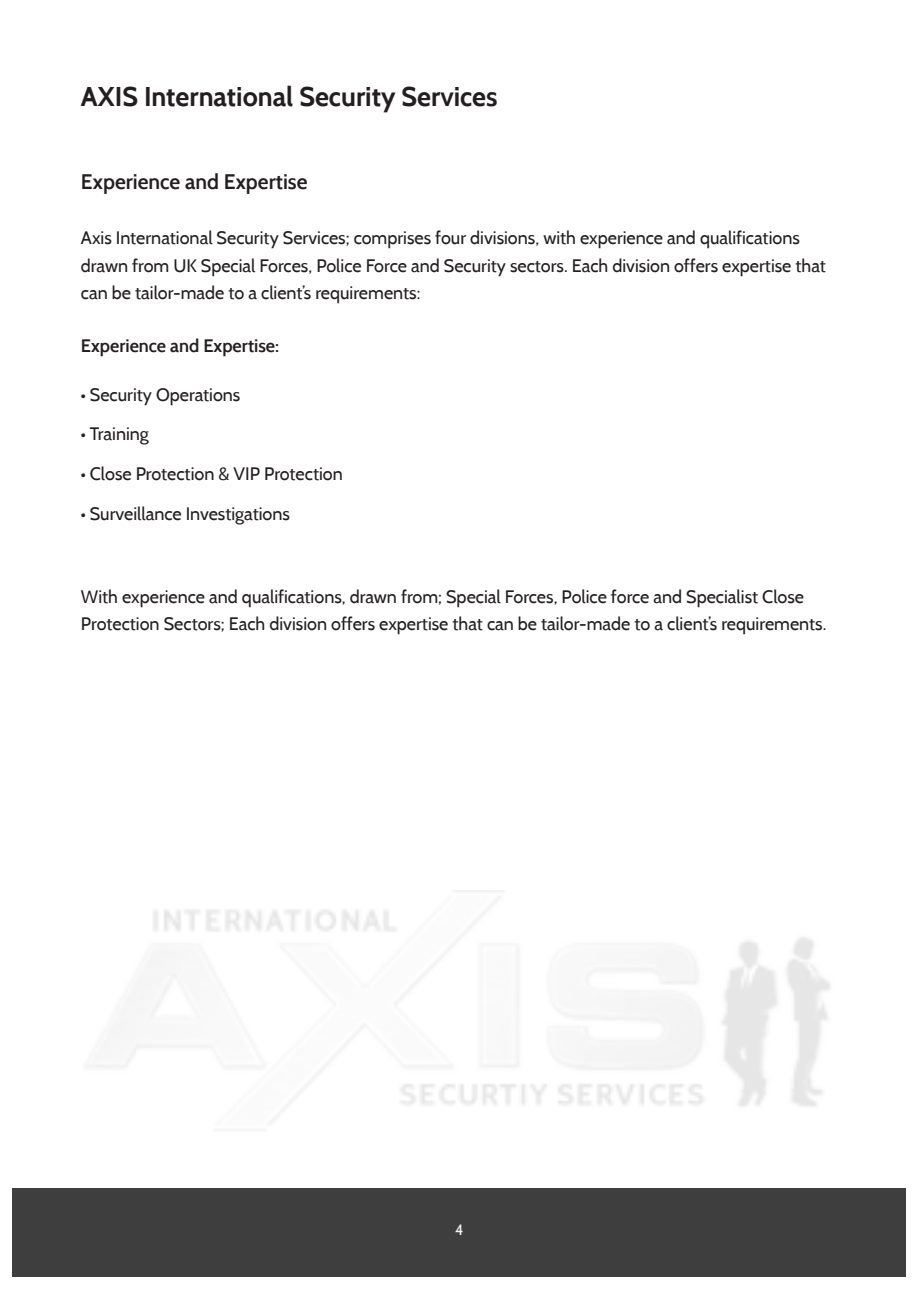
<style>
.page{position:relative;width:919px;height:1289px;background:#fff}
.page>*{position:absolute;margin:0;border:0;box-sizing:border-box;transform-origin:0 0}
.t1{font:700 27px "Cabin";color:#231f20}
.t2{font:600 21px "Cabin";color:#231f20}
.t3{font:18px/27.6px "Cabin";color:#231f20}
.t4{font:600 18px "Cabin";color:#231f20}
.t5{font:15px "Cabin";color:#f2f3f4}
.s1{font-family:"Myriad Pro"}
</style>
<div class="page">
<div style="left:13px;top:1187px;width:893px;height:89px;background:#3e3e3f"></div>
<h1 class="t1" style="left:81px;top:80px;width:418px">AXIS International Security Services</h1>
<p class="t2" style="left:81px;top:169px;width:228px">Experience and Expertise</p>
<p class="t3" style="left:81px;top:224px;width:746px">Axis International Security Services; comprises four divisions, with experience and qualifications drawn from UK Special Forces, Police Force and Security sectors. Each division offers expertise that can be tailor-made to a client’s requirements:</p>
<p class="t4" style="left:81px;top:334px;width:200px">Experience and Expertise:</p>
<p class="t3" style="left:81px;top:380px;width:161px"><span class="s1">•</span> Security Operations</p>
<p class="t3" style="left:81px;top:420px;width:69px"><span class="s1">•</span> Training</p>
<p class="t3" style="left:81px;top:460px;width:263px"><span class="s1">•</span> Close Protection &amp; VIP Protection</p>
<p class="t3" style="left:81px;top:499px;width:210px"><span class="s1">•</span> Surveillance Investigations</p>
<p class="t3" style="left:81px;top:582px;width:746px">With experience and qualifications, drawn from; Special Forces, Police force and Specialist Close<br>Protection Sectors; Each division offers expertise that can be tailor-made to a client’s requirements.</p>
<p class="t5" style="left:455px;top:1220px;width:10px">4</p>
</div>
